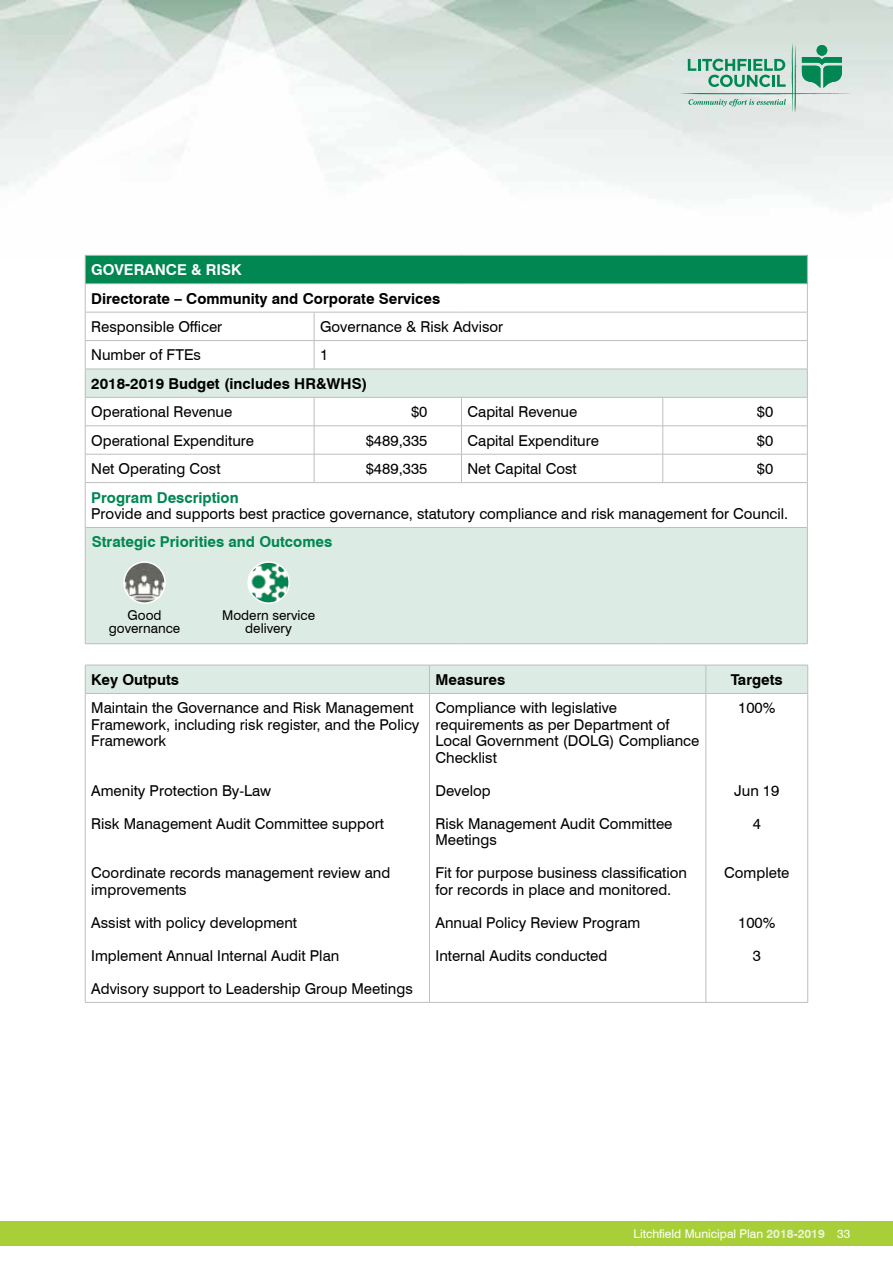
<style>
.page{position:relative;width:893px;height:1263px;background:#fff}
.page>*{position:absolute;margin:0;border:0;box-sizing:border-box;transform-origin:0 0}
.t1{font:15px/16.5px "Swiss 721 BT";color:#000}
.t2{font:700 15px "Swiss 721 BT";color:#000}
.t3{font:700 15px "Swiss 721 BT";color:#008752}
.t4{font:700 15px "Swiss 721 BT";color:#fff}
.t5{font:13.5px/13.5px "Swiss 721 BT";color:#000;text-align:center}
.t6{font:12px "Swiss 721 BT";color:#fff}
.s1{font-weight:700;color:#ebf3d5}
</style>
<div class="page">
<div style="left:0;top:1221px;width:893px;height:24px;background:#a9cf38"></div>
<svg style="left:680px;top:43px;width:170px;height:70px;background:#b0d2c5"></svg>
<div style="left:85px;top:255px;width:722px;height:29px;background:#008752"></div>
<svg style="left:86px;top:370px;width:721px;height:273px;fill:#dcebe3"></svg>
<hr style="left:85px;top:255px;width:229px;height:1px;background:#bcbec0">
<hr style="left:314px;top:255px;width:147px;height:1px;background:#bcbec0">
<hr style="left:461px;top:255px;width:202px;height:1px;background:#bcbec0">
<hr style="left:663px;top:255px;width:144px;height:1px;background:#bcbec0">
<hr style="left:85px;top:283px;width:229px;height:1px;background:#bcbec0">
<hr style="left:314px;top:283px;width:147px;height:1px;background:#bcbec0">
<hr style="left:461px;top:283px;width:202px;height:1px;background:#bcbec0">
<hr style="left:663px;top:283px;width:144px;height:1px;background:#bcbec0">
<hr style="left:85px;top:312px;width:229px;height:1px;background:#bcbec0">
<hr style="left:314px;top:312px;width:147px;height:1px;background:#bcbec0">
<hr style="left:461px;top:312px;width:202px;height:1px;background:#bcbec0">
<hr style="left:663px;top:312px;width:144px;height:1px;background:#bcbec0">
<hr style="left:85px;top:340px;width:229px;height:1px;background:#bcbec0">
<hr style="left:314px;top:340px;width:147px;height:1px;background:#bcbec0">
<svg style="left:314px;top:312px;width:1px;height:57px"></svg>
<hr style="left:461px;top:340px;width:202px;height:1px;background:#bcbec0">
<hr style="left:663px;top:340px;width:144px;height:1px;background:#bcbec0">
<hr style="left:85px;top:369px;width:229px;height:1px;background:#bcbec0">
<hr style="left:314px;top:369px;width:147px;height:1px;background:#bcbec0">
<hr style="left:461px;top:369px;width:202px;height:1px;background:#bcbec0">
<hr style="left:663px;top:369px;width:144px;height:1px;background:#bcbec0">
<hr style="left:85px;top:397px;width:229px;height:1px;background:#bcbec0">
<hr style="left:314px;top:397px;width:147px;height:1px;background:#bcbec0">
<hr style="left:461px;top:397px;width:202px;height:1px;background:#bcbec0">
<hr style="left:663px;top:397px;width:144px;height:1px;background:#bcbec0">
<hr style="left:85px;top:425px;width:229px;height:1px;background:#bcbec0">
<hr style="left:314px;top:425px;width:147px;height:1px;background:#bcbec0">
<hr style="left:461px;top:425px;width:202px;height:1px;background:#bcbec0">
<hr style="left:663px;top:425px;width:144px;height:1px;background:#bcbec0">
<hr style="left:85px;top:454px;width:229px;height:1px;background:#bcbec0">
<svg style="left:85px;top:255px;width:1px;height:227px"></svg>
<hr style="left:314px;top:454px;width:147px;height:1px;background:#bcbec0">
<svg style="left:314px;top:398px;width:1px;height:84px"></svg>
<hr style="left:461px;top:454px;width:202px;height:1px;background:#bcbec0">
<svg style="left:461px;top:398px;width:1px;height:84px"></svg>
<hr style="left:663px;top:454px;width:144px;height:1px;background:#bcbec0">
<svg style="left:662px;top:398px;width:1px;height:84px"></svg>
<svg style="left:807px;top:255px;width:1px;height:227px"></svg>
<hr style="left:85px;top:482px;width:229px;height:1px;background:#bcbec0">
<hr style="left:85px;top:483px;width:1px;height:44px;background:#bcbec0">
<hr style="left:314px;top:482px;width:147px;height:1px;background:#bcbec0">
<hr style="left:461px;top:482px;width:202px;height:1px;background:#bcbec0">
<hr style="left:663px;top:482px;width:144px;height:1px;background:#bcbec0">
<hr style="left:807px;top:483px;width:1px;height:44px;background:#bcbec0">
<hr style="left:85px;top:527px;width:229px;height:1px;background:#bcbec0">
<hr style="left:85px;top:528px;width:1px;height:115px;background:#bcbec0">
<hr style="left:314px;top:527px;width:147px;height:1px;background:#bcbec0">
<hr style="left:461px;top:527px;width:202px;height:1px;background:#bcbec0">
<hr style="left:663px;top:527px;width:144px;height:1px;background:#bcbec0">
<hr style="left:807px;top:528px;width:1px;height:115px;background:#bcbec0">
<hr style="left:85px;top:643px;width:229px;height:1px;background:#bcbec0">
<hr style="left:314px;top:643px;width:147px;height:1px;background:#bcbec0">
<hr style="left:461px;top:643px;width:202px;height:1px;background:#bcbec0">
<hr style="left:663px;top:643px;width:144px;height:1px;background:#bcbec0">
<div style="left:85px;top:665px;width:723px;height:28px;background:#dcebe3"></div>
<hr style="left:85px;top:693px;width:344px;height:1px;background:#bcbec0">
<hr style="left:85px;top:694px;width:1px;height:308px;background:#bcbec0">
<hr style="left:429px;top:693px;width:277px;height:1px;background:#bcbec0">
<hr style="left:429px;top:694px;width:1px;height:308px;background:#bcbec0">
<hr style="left:706px;top:693px;width:102px;height:1px;background:#bcbec0">
<hr style="left:706px;top:694px;width:1px;height:308px;background:#bcbec0">
<hr style="left:807px;top:694px;width:1px;height:308px;background:#bcbec0">
<hr style="left:85px;top:1002px;width:344px;height:1px;background:#bcbec0">
<hr style="left:429px;top:1002px;width:277px;height:1px;background:#bcbec0">
<hr style="left:706px;top:1002px;width:102px;height:1px;background:#bcbec0">
<img style="left:124px;top:562px;width:41px;height:41px;border-radius:21px">
<div style="left:123px;top:561px;width:43px;height:43px;border:2px solid #fff;border-radius:50%"></div>
<img style="left:248px;top:562px;width:41px;height:41px;border-radius:21px">
<div style="left:247px;top:561px;width:43px;height:43px;border:2px solid #fff;border-radius:50%"></div>
<p class="t4" style="left:91px;top:261px;width:152px">GOVERANCE &amp; RISK</p>
<p class="t2" style="left:91px;top:289px;width:350px">Directorate – Community and Corporate Services</p>
<p class="t1" style="left:91px;top:318px;width:133px">Responsible Officer</p>
<p class="t1" style="left:320px;top:318px;width:185px">Governance &amp; Risk Advisor</p>
<p class="t1" style="left:91px;top:347px;width:111px">Number of FTEs</p>
<p class="t1" style="left:320px;top:347px;width:10px">1</p>
<p class="t2" style="left:91px;top:374px;width:278px">2018-2019 Budget (includes HR&amp;WHS)</p>
<p class="t1" style="left:91px;top:404px;width:143px">Operational Revenue</p>
<p class="t1" style="left:411px;top:404px;width:18px">$0</p>
<p class="t1" style="left:467px;top:404px;width:111px">Capital Revenue</p>
<p class="t1" style="left:757px;top:404px;width:18px">$0</p>
<p class="t1" style="left:91px;top:432px;width:164px">Operational Expenditure</p>
<p class="t1" style="left:366px;top:432px;width:63px">$489,335</p>
<p class="t1" style="left:467px;top:432px;width:133px">Capital Expenditure</p>
<p class="t1" style="left:757px;top:432px;width:18px">$0</p>
<p class="t1" style="left:91px;top:460px;width:131px">Net Operating Cost</p>
<p class="t1" style="left:366px;top:460px;width:63px">$489,335</p>
<p class="t1" style="left:467px;top:460px;width:111px">Net Capital Cost</p>
<p class="t1" style="left:757px;top:460px;width:18px">$0</p>
<p class="t3" style="left:91px;top:488px;width:149px">Program Description</p>
<p class="t1" style="left:91px;top:505px;width:699px">Provide and supports best practice governance, statutory compliance and risk management for Council.</p>
<p class="t3" style="left:92px;top:533px;width:242px">Strategic Priorities and Outcomes</p>
<p class="t5" style="left:109px;top:608px;width:73px">Good governance</p>
<p class="t5" style="left:222px;top:608px;width:94px">Modern service delivery</p>
<p class="t2" style="left:91px;top:670px;width:89px">Key Outputs</p>
<p class="t2" style="left:435px;top:670px;width:71px">Measures</p>
<p class="t2" style="left:731px;top:670px;width:53px">Targets</p>
<p class="t1" style="left:91px;top:700px;width:330px">Maintain the Governance and Risk Management<br>Framework, including risk register, and the Policy<br>Framework</p>
<p class="t1" style="left:91px;top:782px;width:181px">Amenity Protection By-Law</p>
<p class="t1" style="left:91px;top:815px;width:294px">Risk Management Audit Committee support</p>
<p class="t1" style="left:91px;top:865px;width:301px">Coordinate records management review and improvements</p>
<p class="t1" style="left:91px;top:914px;width:207px">Assist with policy development</p>
<p class="t1" style="left:91px;top:947px;width:250px">Implement Annual Internal Audit Plan</p>
<p class="t1" style="left:91px;top:980px;width:323px">Advisory support to Leadership Group Meetings</p>
<p class="t1" style="left:435px;top:700px;width:265px">Compliance with legislative requirements as per Department of<br>Local Government (DOLG) Compliance<br>Checklist</p>
<p class="t1" style="left:435px;top:782px;width:57px">Develop</p>
<p class="t1" style="left:435px;top:815px;width:238px">Risk Management Audit Committee<br>Meetings</p>
<p class="t1" style="left:435px;top:865px;width:253px">Fit for purpose business classification for records in place and monitored.</p>
<p class="t1" style="left:435px;top:914px;width:206px">Annual Policy Review Program</p>
<p class="t1" style="left:435px;top:947px;width:173px">Internal Audits conducted</p>
<p class="t1" style="left:738px;top:700px;width:39px">100%</p>
<p class="t1" style="left:734px;top:782px;width:47px">Jun 19</p>
<p class="t1" style="left:753px;top:815px;width:10px">4</p>
<p class="t1" style="left:724px;top:865px;width:67px">Complete</p>
<p class="t1" style="left:738px;top:914px;width:39px">100%</p>
<p class="t1" style="left:753px;top:947px;width:10px">3</p>
<p class="t6" style="left:634px;top:1226px;width:218px">Litchfield Municipal Plan <span class="s1">2018-2019</span> 33</p>
</div>
